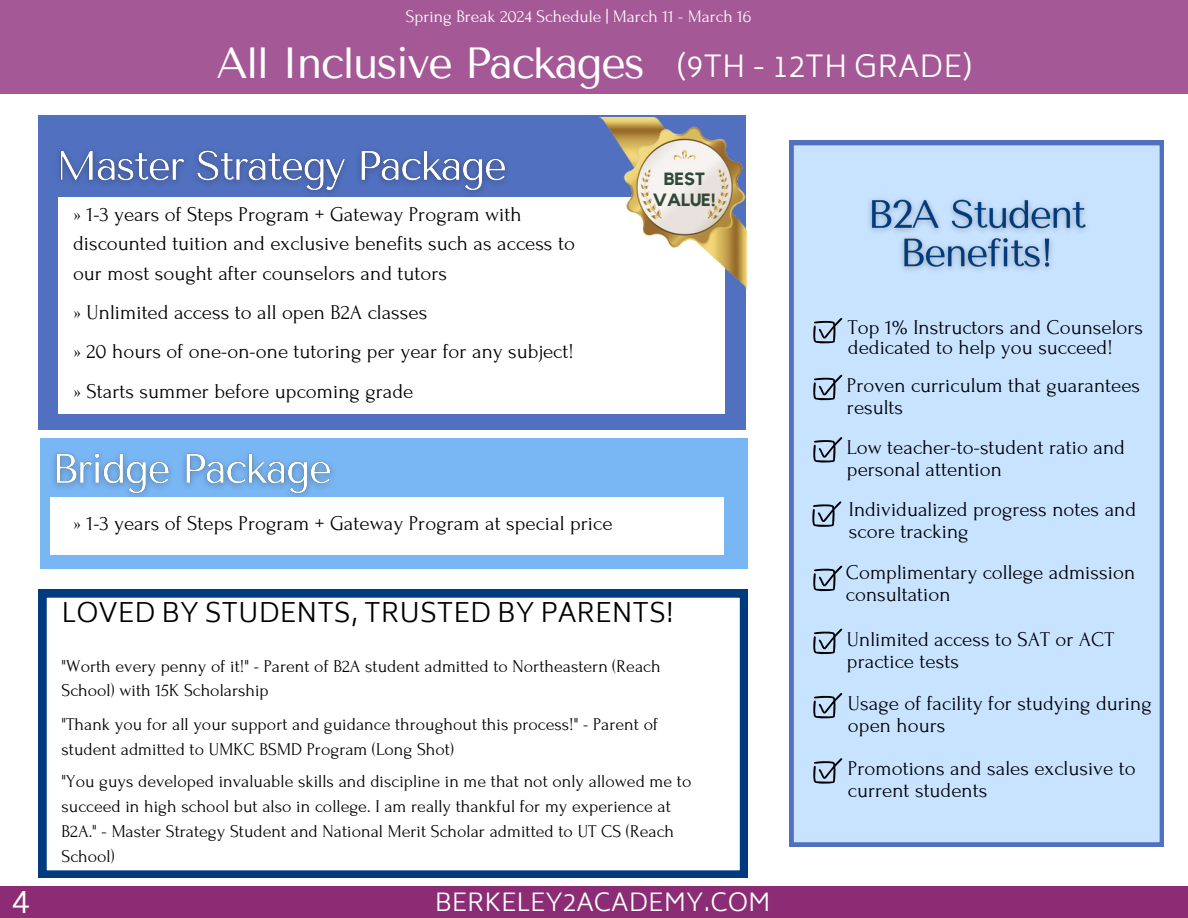
<style>
.page{position:relative;width:1188px;height:918px;background:#fff}
.page>*{position:absolute;margin:0;border:0;box-sizing:border-box;transform-origin:0 0}
.t1{font:43.5px "Tenor Sans";letter-spacing:-.04em;color:#fff}
.t2{font:300 31.5px "Biryani";color:#fff}
.t3{font:300 30px "Biryani";color:#fff}
.t4{font:300 26.55px "Biryani";color:#000}
.t5{font:300 24.6px "Biryani";color:#fff}
.t6{font:21px/22px "Forum";color:#000}
.t7{font:18px/24.8px "Forum";color:#000}
.t8{font:700 17.7px/20.2px "Kollektif";color:#334938;text-align:center}
.t9{font:17.55px "Forum";color:#fff}
</style>
<div class="page">
<div style="left:40px;top:438px;width:708px;height:130px;background:#79b6f4"></div>
<img style="left:53px;top:453px;width:279px;height:44px">
<div style="left:50px;top:497px;width:674px;height:58px;background:#fff"></div>
<div style="left:39px;top:115px;width:707px;height:315px;background:#5170bf"></div>
<div style="left:58px;top:197px;width:666px;height:217px;background:#fff"></div>
<img style="left:601px;top:118px;width:146px;height:172px">
<img style="left:58px;top:150px;width:449px;height:43px">
<svg style="left:39px;top:590px;width:709px;height:288px"></svg>
<div style="left:0;top:0;width:1188px;height:94px;background:#a45896"></div>
<div style="left:789px;top:141px;width:375px;height:705px;background:#c8e3ff"></div>
<img style="left:861px;top:190px;width:237px;height:89px">
<svg style="left:813px;top:318px;width:29px;height:26px"></svg>
<svg style="left:813px;top:375px;width:29px;height:26px"></svg>
<svg style="left:813px;top:437px;width:29px;height:26px"></svg>
<svg style="left:812px;top:501px;width:29px;height:26px"></svg>
<svg style="left:813px;top:566px;width:29px;height:25px"></svg>
<svg style="left:813px;top:629px;width:29px;height:25px"></svg>
<svg style="left:813px;top:693px;width:29px;height:26px"></svg>
<svg style="left:813px;top:758px;width:29px;height:26px"></svg>
<div style="left:0;top:886px;width:1188px;height:32px;background:#8b2c74"></div>
<p class="t9" style="left:406px;top:7px;width:347px">Spring Break 2024 Schedule | March 11 - March 16</p>
<h4 class="t1" style="left:216px;top:38px;width:431px">All Inclusive Packages</h4>
<h5 class="t3" style="left:677px;top:49px;width:297px">(9TH - 12TH GRADE)</h5>
<p class="t6" style="left:73px;top:200px;width:504px;line-height:29.2px">» 1-3 years of Steps Program + Gateway Program with discounted tuition and exclusive benefits such as access to our most sought after counselors and tutors</p>
<h6 class="t6" style="left:73px;top:302px;width:356px">» Unlimited access to all open B2A classes</h6>
<h5 class="t6" style="left:73px;top:341px;width:502px">» 20 hours of one-on-one tutoring per year for any subject!</h5>
<h5 class="t6" style="left:73px;top:380px;width:342px">» Starts summer before upcoming grade</h5>
<h3 class="t8" style="left:653px;top:170px;width:64px">BEST<br>VALUE!</h3>
<p class="t6" style="left:73px;top:512px;width:541px">» 1-3 years of Steps Program + Gateway Program at special price</p>
<p class="t6" style="left:848px;top:317px;width:297px;line-height:20.2px">Top 1% Instructors and Counselors dedicated to help you succeed!</p>
<p class="t6" style="left:847px;top:374px;width:295px">Proven curriculum that guarantees results</p>
<p class="t6" style="left:847px;top:437px;width:280px">Low teacher-to-student ratio and personal attention</p>
<p class="t6" style="left:849px;top:499px;width:289px">Individualized progress notes and score tracking</p>
<h5 class="t4" style="left:62px;top:597px;width:614px">LOVED BY STUDENTS, TRUSTED BY PARENTS!</h5>
<h5 class="t7" style="left:62px;top:654px;width:601px">"Worth every penny of it!" - Parent of B2A student admitted to Northeastern (Reach<br>School) with 15K Scholarship</h5>
<h5 class="t7" style="left:62px;top:712px;width:598px">"Thank you for all your support and guidance throughout this process!" - Parent of student admitted to UMKC BSMD Program (Long Shot)</h5>
<h5 class="t7" style="left:62px;top:769px;width:631px">"You guys developed invaluable skills and discipline in me that not only allowed me to succeed in high school but also in college. I am really thankful for my experience at B2A." - Master Strategy Student and National Merit Scholar admitted to UT CS (Reach School)</h5>
<p class="t2" style="left:12px;top:884px;width:19px">4</p>
<p class="t5" style="left:435px;top:888px;width:338px">BERKELEY2ACADEMY.COM</p>
<h5 class="t6" style="left:846px;top:561px;width:291px">Complimentary college admission consultation</h5>
<p class="t6" style="left:847px;top:628px;width:269px">Unlimited access to SAT or ACT practice tests</p>
<p class="t6" style="left:848px;top:692px;width:305px">Usage of facility for studying during open hours</p>
<h5 class="t6" style="left:848px;top:758px;width:289px">Promotions and sales exclusive to current students</h5>
</div>
